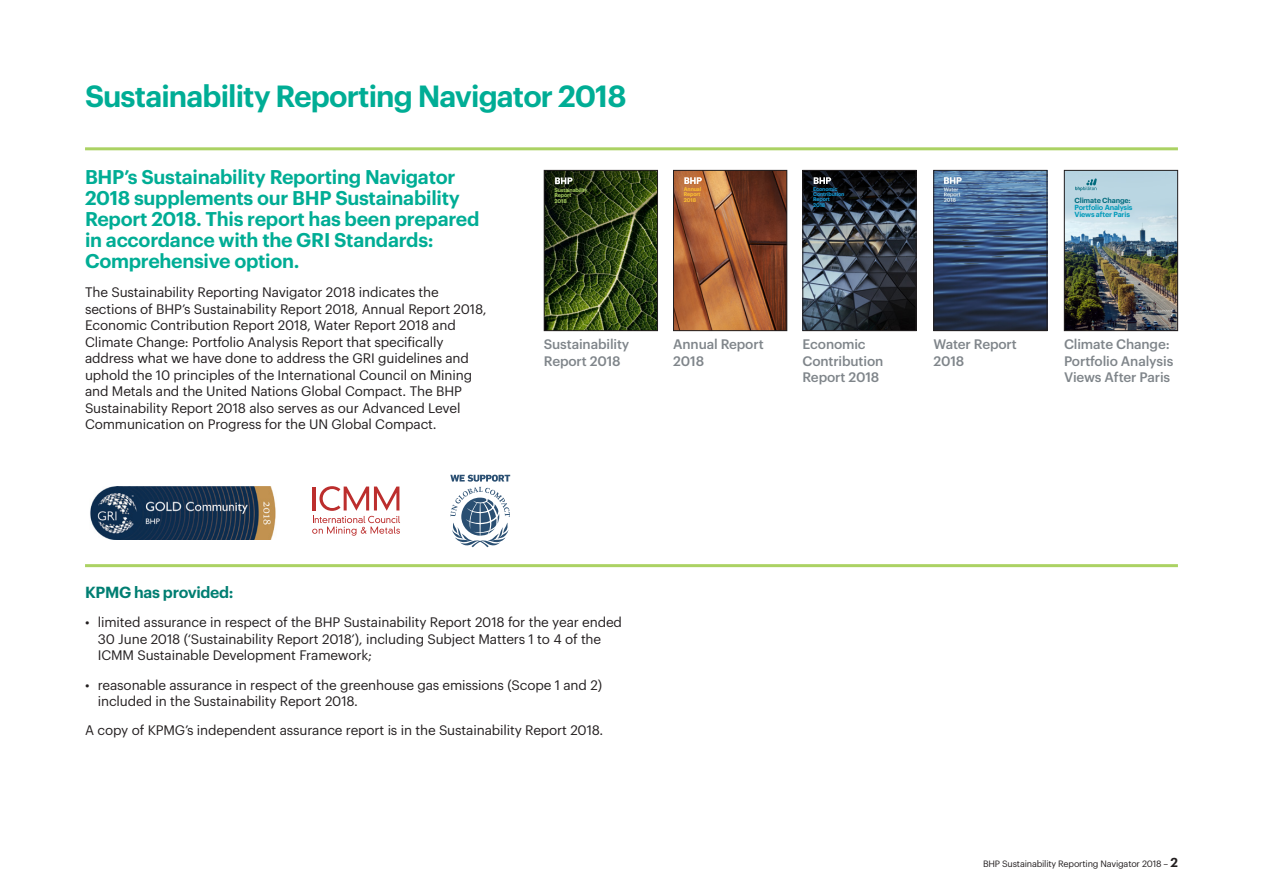
<style>
.page{position:relative;width:1263px;height:893px;background:#fff}
.page>*{position:absolute;margin:0;border:0;box-sizing:border-box;transform-origin:0 0}
.Page_Head{font:600 30px "Graphik";letter-spacing:-.03em;color:#00ad95}
.Intro_Para{font:600 19.5px/21px "Graphik";letter-spacing:-.015em;color:#00ad95}
.Head_A{font:600 15.75px "Graphik";letter-spacing:-.02em;color:#007e72}
.Body{font:13.5px/16.5px "Graphik";letter-spacing:-.01em;color:#231f20}
.t1{font:500 13.5px/16.5px "Graphik";letter-spacing:-.01em;color:#7f858a}
.t2{font:9px "Graphik";letter-spacing:-.02em;color:#231f20}
.t3{font:600 7.2px/7.1px "Graphik";letter-spacing:-.02em;color:#009ab9}
.t4{font:600 5.4px/4.9px "Graphik";letter-spacing:-.03em;color:#139cd9}
.t5{font:600 5.4px/4.9px "Graphik";letter-spacing:-.03em;color:#abd263}
.t6{font:600 5.4px/5.2px "Graphik";letter-spacing:-.03em;color:#fec231}
.s1{color:#016b7d}
.s2{font-weight:600;font-size:12.75px}
</style>
<div class="page">
<hr style="left:85px;top:147px;width:1093px;height:3px;background:#abd263">
<hr style="left:85px;top:564px;width:1093px;height:3px;background:#abd263">
<img style="left:90px;top:486px;width:186px;height:54px">
<svg style="left:312px;top:486px;width:88px;height:50px"></svg>
<svg style="left:450px;top:475px;width:60px;height:72px"></svg>
<img style="left:546px;top:172px;width:110px;height:157px">
<svg style="left:555px;top:177px;width:18px;height:7px"></svg>
<div style="left:544px;top:170px;width:114px;height:161px;border:1px solid #231f20"></div>
<img style="left:675px;top:172px;width:110px;height:157px">
<svg style="left:684px;top:177px;width:18px;height:7px"></svg>
<div style="left:673px;top:170px;width:114px;height:161px;border:1px solid #231f20"></div>
<img style="left:804px;top:172px;width:110px;height:157px">
<svg style="left:814px;top:177px;width:17px;height:7px"></svg>
<div style="left:802px;top:170px;width:114px;height:161px;border:1px solid #231f20"></div>
<img style="left:935px;top:172px;width:110px;height:157px">
<div style="left:933px;top:170px;width:114px;height:161px;border:1px solid #231f20"></div>
<img style="left:1066px;top:172px;width:110px;height:157px">
<svg style="left:1075px;top:178px;width:22px;height:13px"></svg>
<div style="left:1064px;top:170px;width:114px;height:161px;border:1px solid #231f20"></div>
<p class="Page_Head" style="left:85px;top:73px;width:543px">Sustainability Reporting Navigator 2018</p>
<p class="Intro_Para" style="left:85px;top:165px;width:396px">BHP’s Sustainability Reporting Navigator 2018 supplements our BHP Sustainability Report 2018. This report has been prepared in accordance with the GRI Standards:<br>Comprehensive option.</p>
<p class="Body" style="left:85px;top:283px;width:403px">The Sustainability Reporting Navigator 2018 indicates the sections of BHP’s Sustainability Report 2018, Annual Report 2018, Economic Contribution Report 2018, Water Report 2018 and Climate Change: Portfolio Analysis Report that specifically address what we have done to address the GRI guidelines and uphold the 10 principles of the International Council on Mining and Metals and the United Nations Global Compact. The BHP Sustainability Report 2018 also serves as our Advanced Level Communication on Progress for the UN Global Compact.</p>
<p class="t5" style="left:555px;top:187px;width:34px">Sustainability<br>Report</p>
<p class="t5" style="left:555px;top:198px;width:14px">2018</p>
<p class="t6" style="left:684px;top:186px;width:19px">Annual<br>Report<br>2018</p>
<p class="t4" style="left:813px;top:186px;width:33px">Economic<br>Contribution<br>Report</p>
<p class="t4" style="left:813px;top:202px;width:14px">2018</p>
<p class="t3" style="left:1074px;top:197px;width:60px"><span class="s1">Climate Change:<br></span>Portfolio Analysis<br>Views after Paris</p>
<p class="t1" style="left:544px;top:335px;width:87px">Sustainability<br>Report 2018</p>
<p class="t1" style="left:673px;top:335px;width:92px">Annual Report<br>2018</p>
<p class="t1" style="left:802px;top:335px;width:82px">Economic<br>Contribution<br>Report 2018</p>
<p class="t1" style="left:933px;top:335px;width:85px">Water Report<br>2018</p>
<p class="t1" style="left:1064px;top:335px;width:111px">Climate Change:<br>Portfolio Analysis<br>Views After Paris</p>
<p class="Head_A" style="left:85px;top:580px;width:150px">KPMG has provided:</p>
<p class="Body" style="left:98px;top:613px;width:526px;text-indent:-13px">• limited assurance in respect of the BHP Sustainability Report 2018 for the year ended<br>30 June 2018 (‘Sustainability Report 2018’), including Subject Matters 1 to 4 of the<br>ICMM Sustainable Development Framework;</p>
<p class="Body" style="left:98px;top:675px;width:506px;text-indent:-13px">• reasonable assurance in respect of the greenhouse gas emissions (Scope 1 and 2) included in the Sustainability Report 2018.</p>
<p class="Body" style="left:85px;top:721px;width:520px">A copy of KPMG’s independent assurance report is in the Sustainability Report 2018.</p>
<p class="t2" style="left:983px;top:857px;width:196px">BHP Sustainability Reporting Navigator 2018 – <span class="s2">2</span></p>
</div>
